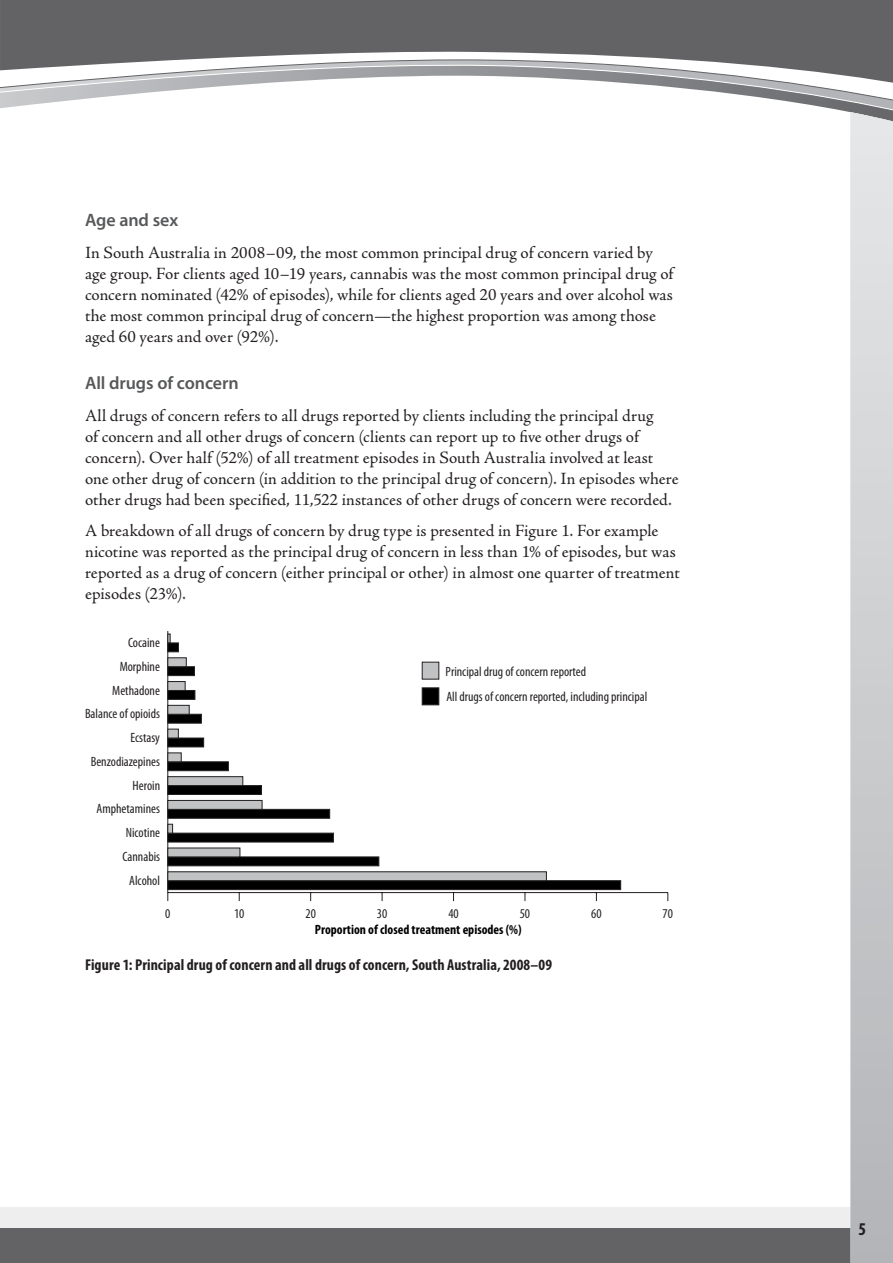
<style>
.page{position:relative;width:893px;height:1263px;background:#fff}
.page>*{position:absolute;margin:0;border:0;box-sizing:border-box;transform-origin:0 0}
.t1{font:600 18px "Myriad Pro";letter-spacing:-.005em;color:#57585a}
.t2{font:700 condensed 18px "Myriad Pro";color:#231f20}
.t3{font:17.25px/21px "Adobe Jenson Pro";color:#231f20}
.t4{font:700 condensed 15.75px "Myriad Pro";letter-spacing:.005em;color:#231f20}
.t5{font:condensed 13.5px "Myriad Pro";color:#231f20}
.t6{font:700 condensed 13.5px "Myriad Pro";color:#000}
</style>
<div class="page">
<div style="left:0;top:1207px;width:850px;height:22px;background:#eeeeef"></div>
<div style="left:0;top:1229px;width:850px;height:34px;background:#636366"></div>
<svg style="left:0;top:0;width:893px;height:62px;background:#6c6c6f"></svg>
<svg style="left:0;top:62px;width:893px;height:50px"></svg>
<svg style="left:850px;top:112px;width:43px;height:1151px;background:#cccdcf"></svg>
<hr style="left:168px;top:892px;width:500px;height:1px;background:#231f20">
<hr style="left:167px;top:631px;width:1px;height:261px;background:#231f20">
<div style="left:167px;top:642px;width:12px;height:10px;background:#000;border:1px solid #231f20"></div>
<div style="left:167px;top:666px;width:28px;height:10px;background:#000;border:1px solid #231f20"></div>
<div style="left:167px;top:690px;width:28px;height:10px;background:#000;border:1px solid #231f20"></div>
<div style="left:167px;top:714px;width:35px;height:9px;background:#000;border:1px solid #231f20"></div>
<div style="left:167px;top:738px;width:37px;height:9px;background:#000;border:1px solid #231f20"></div>
<div style="left:167px;top:761px;width:62px;height:10px;background:#000;border:1px solid #231f20"></div>
<div style="left:167px;top:785px;width:95px;height:10px;background:#000;border:1px solid #231f20"></div>
<div style="left:167px;top:809px;width:163px;height:10px;background:#000;border:1px solid #231f20"></div>
<div style="left:167px;top:833px;width:167px;height:9px;background:#000;border:1px solid #231f20"></div>
<div style="left:167px;top:856px;width:212px;height:10px;background:#000;border:1px solid #231f20"></div>
<div style="left:167px;top:880px;width:454px;height:10px;background:#000;border:1px solid #231f20"></div>
<svg style="left:167px;top:634px;width:4px;height:9px"></svg>
<div style="left:167px;top:657px;width:20px;height:10px;background:#c0c2c3;border:1px solid #231f20"></div>
<div style="left:167px;top:681px;width:19px;height:10px;background:#c0c2c3;border:1px solid #231f20"></div>
<div style="left:167px;top:705px;width:23px;height:10px;background:#c0c2c3;border:1px solid #231f20"></div>
<div style="left:167px;top:729px;width:12px;height:9px;background:#c0c2c3;border:1px solid #231f20"></div>
<div style="left:167px;top:752px;width:15px;height:10px;background:#c0c2c3;border:1px solid #231f20"></div>
<div style="left:167px;top:776px;width:76px;height:10px;background:#c0c2c3;border:1px solid #231f20"></div>
<div style="left:167px;top:800px;width:95px;height:10px;background:#c0c2c3;border:1px solid #231f20"></div>
<svg style="left:167px;top:824px;width:6px;height:9px"></svg>
<div style="left:167px;top:848px;width:73px;height:9px;background:#c0c2c3"></div>
<div style="left:167px;top:871px;width:380px;height:10px;background:#c0c2c3;border:1px solid #231f20"></div>
<div style="left:422px;top:662px;width:17px;height:17px;background:#c0c2c3;border:1px solid #231f20"></div>
<div style="left:422px;top:687px;width:17px;height:18px;background:#000;border:1px solid #231f20"></div>
<p class="t1" style="left:85px;top:209px;width:95px">Age and sex</p>
<p class="t3" style="left:85px;top:242px;width:590px">In South Australia in 2008–09, the most common principal drug of concern varied by age group. For clients aged 10–19 years, cannabis was the most common principal drug of concern nominated (42% of episodes), while for clients aged 20 years and over alcohol was the most common principal drug of concern—the highest proportion was among those aged 60 years and over (92%).</p>
<p class="t1" style="left:85px;top:372px;width:155px">All drugs of concern</p>
<p class="t3" style="left:85px;top:405px;width:595px">All drugs of concern refers to all drugs reported by clients including the principal drug<br>of concern and all other drugs of concern (clients can report up to five other drugs of concern). Over half (52%) of all treatment episodes in South Australia involved at least one other drug of concern (in addition to the principal drug of concern). In episodes where other drugs had been specified, 11,522 instances of other drugs of concern were recorded.</p>
<p class="t3" style="left:85px;top:521px;width:596px">A breakdown of all drugs of concern by drug type is presented in Figure 1. For example nicotine was reported as the principal drug of concern in less than 1% of episodes, but was reported as a drug of concern (either principal or other) in almost one quarter of treatment episodes (23%).</p>
<p class="t5" style="left:128px;top:634px;width:33px">Cocaine</p>
<p class="t5" style="left:120px;top:658px;width:42px">Morphine</p>
<p class="t5" style="left:112px;top:682px;width:49px">Methadone</p>
<p class="t5" style="left:85px;top:706px;width:76px">Balance of opioids</p>
<p class="t5" style="left:130px;top:729px;width:31px">Ecstasy</p>
<p class="t5" style="left:91px;top:753px;width:71px">Benzodiazepines</p>
<p class="t5" style="left:133px;top:777px;width:29px">Heroin</p>
<p class="t5" style="left:97px;top:801px;width:65px">Amphetamines</p>
<p class="t5" style="left:126px;top:825px;width:36px">Nicotine</p>
<p class="t5" style="left:123px;top:848px;width:39px">Cannabis</p>
<p class="t5" style="left:129px;top:872px;width:32px">Alcohol</p>
<p class="t5" style="left:446px;top:663px;width:142px">Principal drug of concern reported</p>
<p class="t5" style="left:446px;top:689px;width:202px">All drugs of concern reported, including principal</p>
<p class="t5" style="left:165px;top:905px;width:7px">0</p>
<p class="t5" style="left:234px;top:905px;width:12px">10</p>
<p class="t5" style="left:305px;top:905px;width:12px">20</p>
<p class="t5" style="left:377px;top:905px;width:12px">30</p>
<p class="t5" style="left:448px;top:905px;width:12px">40</p>
<p class="t5" style="left:520px;top:905px;width:12px">50</p>
<p class="t5" style="left:591px;top:905px;width:12px">60</p>
<p class="t5" style="left:663px;top:905px;width:12px">70</p>
<p class="t6" style="left:315px;top:921px;width:208px">Proportion of closed treatment episodes (%)</p>
<p class="t4" style="left:85px;top:955px;width:468px">Figure 1: Principal drug of concern and all drugs of concern, South Australia, 2008–09</p>
<p class="t2" style="left:858px;top:1218px;width:9px">5</p>
</div>
